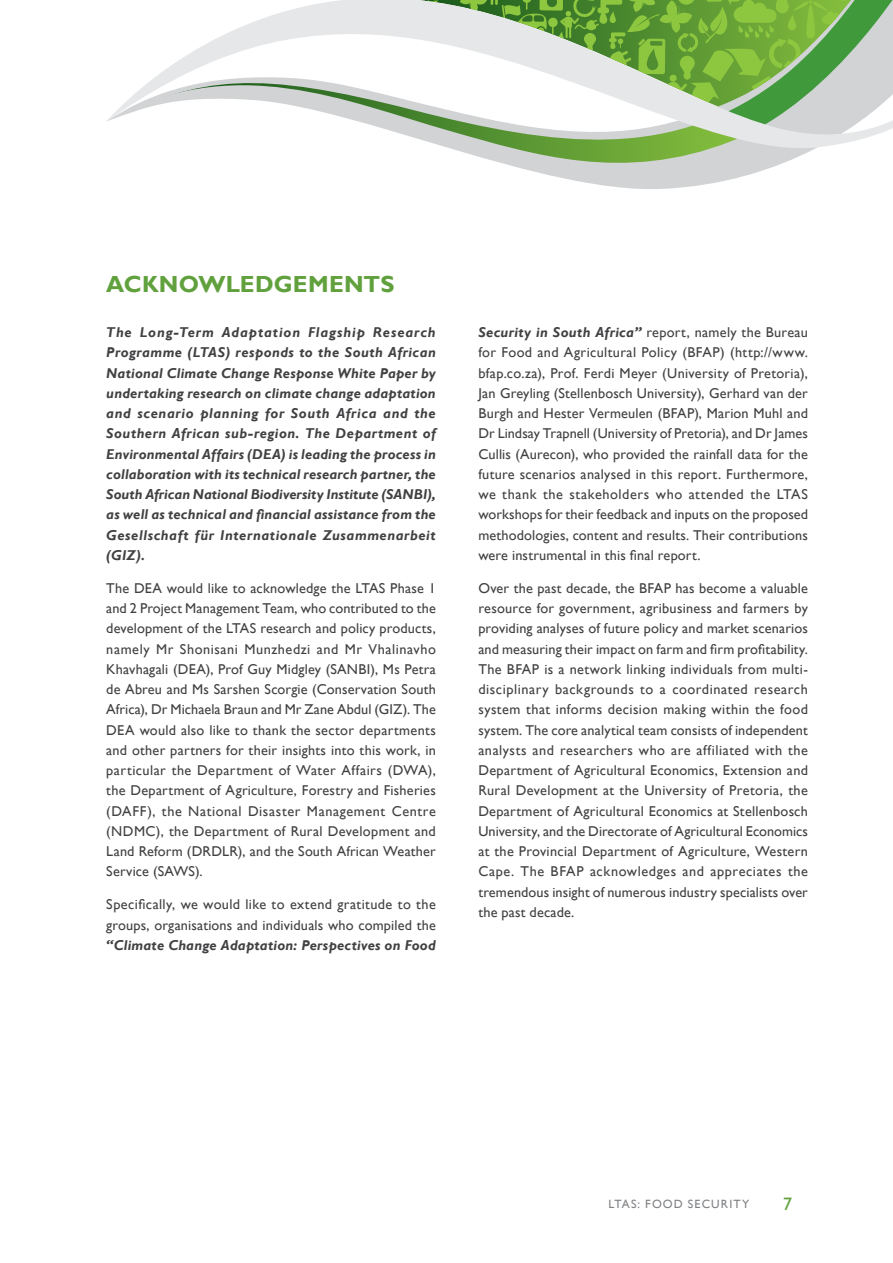
<style>
.page{position:relative;width:893px;height:1263px;background:#fff}
.page>*{position:absolute;margin:0;border:0;box-sizing:border-box;transform-origin:0 0}
.t1{font:700 23.25px "Gill Sans";color:#61a13d}
.t2{font:18px "Gill Sans";color:#61a13d}
.t3{font:14.25px/20.2px "Gill Sans";letter-spacing:.01em;color:#414042;text-align:justify}
.t4{font:italic 700 14.25px/20.2px "Gill Sans";letter-spacing:.03em;color:#414042;text-align:justify}
.t5{font:12px "Gill Sans";letter-spacing:.095em;color:#808285}
.s1{font-weight:700;font-style:italic}
</style>
<div class="page">
<svg style="left:506px;top:164px;width:274px;height:25px;fill:#d1d3d4"></svg>
<svg style="left:484px;top:158px;width:311px;height:6px;background:#c0cdb8"></svg>
<svg style="left:107px;top:0;width:786px;height:158px"></svg>
<h1 class="t1" style="left:106px;top:271px;width:37px">ACKNOWLEDGEMENT</h1>
<h1 class="t1" style="left:380px;top:271px;width:16px">S</h1>
<p class="t4" style="left:106px;top:323px;width:331px">The Long-Term Adaptation Flagship Research Programme (LTAS) responds to the South African National Climate Change Response White Paper by undertaking research on climate change adaptation and scenario planning for South Africa and the Southern African sub-region. The Department of Environmental Affairs (DEA) is leading the process in collaboration with its technical research partner, the South African National Biodiversity Institute (SANBI), as well as technical and financial assistance from the Gesellschaft für Internationale Zusammenarbeit (GIZ).</p>
<p class="t3" style="left:106px;top:578px;width:331px">The DEA would like to acknowledge the LTAS Phase 1 and 2 Project Management Team, who contributed to the development of the LTAS research and policy products, namely Mr Shonisani Munzhedzi and Mr Vhalinavho Khavhagali (DEA), Prof Guy Midgley (SANBI), Ms Petra de Abreu and Ms Sarshen Scorgie (Conservation South Africa), Dr Michaela Braun and Mr Zane Abdul (GIZ). The DEA would also like to thank the sector departments and other partners for their insights into this work, in particular the Department of Water Affairs (DWA), the Department of Agriculture, Forestry and Fisheries (DAFF), the National Disaster Management Centre (NDMC), the Department of Rural Development and Land Reform (DRDLR), and the South African Weather Service (SAWS).</p>
<p class="t3" style="left:106px;top:895px;width:331px">Specifically, we would like to extend gratitude to the groups, organisations and individuals who compiled the</p>
<p class="t4" style="left:106px;top:935px;width:331px">“Climate Change Adaptation: Perspectives on Food</p>
<p class="t3" style="left:478px;top:322px;width:331px"><span class="s1">Security in South Africa”</span> report, namely the Bureau for Food and Agricultural Policy (BFAP) (http://www. bfap.co.za), Prof. Ferdi Meyer (University of Pretoria), Jan Greyling (Stellenbosch University), Gerhard van der Burgh and Hester Vermeulen (BFAP), Marion Muhl and Dr Lindsay Trapnell (University of Pretoria), and Dr James Cullis (Aurecon), who provided the rainfall data for the future scenarios analysed in this report. Furthermore, we thank the stakeholders who attended the LTAS workshops for their feedback and inputs on the proposed methodologies, content and results. Their contributions were instrumental in this final report.</p>
<p class="t3" style="left:478px;top:578px;width:331px">Over the past decade, the BFAP has become a valuable resource for government, agribusiness and farmers by providing analyses of future policy and market scenarios and measuring their impact on farm and firm profitability.<br>The BFAP is a network linking individuals from multi&shy;disciplinary backgrounds to a coordinated research system that informs decision making within the food system. The core analytical team consists of independent analysts and researchers who are affiliated with the Department of Agricultural Economics, Extension and Rural Development at the University of Pretoria, the Department of Agricultural Economics at Stellenbosch University, and the Directorate of Agricultural Economics at the Provincial Department of Agriculture, Western Cape. The BFAP acknowledges and appreciates the tremendous insight of numerous industry specialists over the past decade.</p>
<p class="t5" style="left:608px;top:1197px;width:142px">LTAS: FOOD SECURITY</p>
<p class="t2" style="left:783px;top:1193px;width:10px">7</p>
</div>
